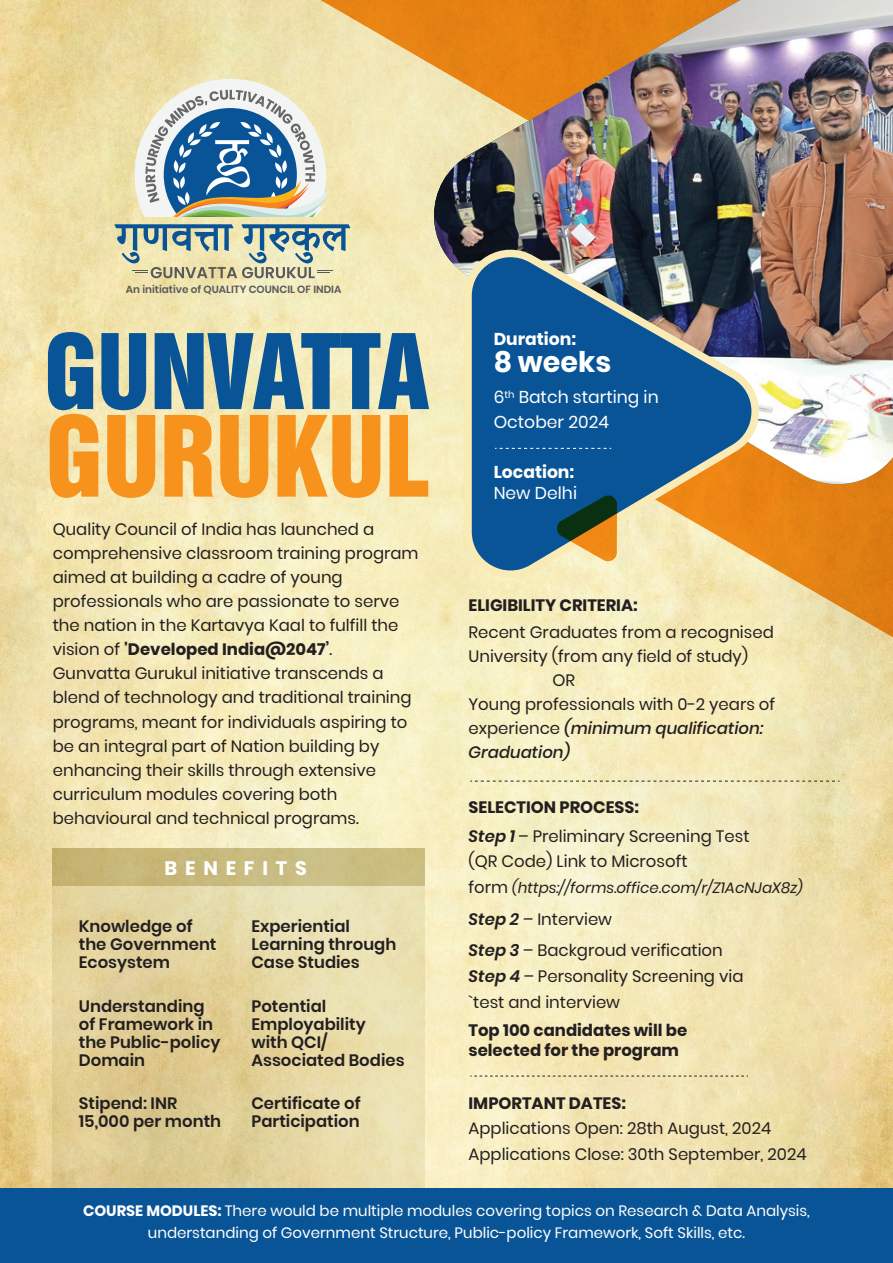
<style>
.page{position:relative;width:893px;height:1263px;background:#fff}
.page>*{position:absolute;margin:0;border:0;box-sizing:border-box;transform-origin:0 0}
.t1{font:102px "Swiss 921 BT Regular A";color:#f7931d}
.t2{font:94.95px "Swiss 921 BT Regular A";color:#095496}
.t3{font:700 28.5px "Poppins";color:#fff}
.t4{font:700 19.5px "Poppins";letter-spacing:.4em;color:#fff}
.t5{font:17.1px/24.5px "Poppins";color:#fff}
.t6{font:700 17.1px "Poppins";color:#fff}
.t7{font:16.5px/24px "Poppins";color:#231f20}
.t8{font:600 16.5px/18px "Poppins";color:#231f20}
.t9{font:700 16.5px/19.6px "Poppins";color:#231f20}
.t10{font:italic 500 16.5px "Poppins";color:#231f20}
.t11{font:15px/22.5px "Poppins";color:#fff;text-align:center}
.t12{font:italic 15px "Poppins";color:#231f20}
.t13{font:600 10.35px "Poppins";color:#5a595c}
.s1{font-weight:700}
.s2{font-weight:400;font-style:normal}
.s3{font-weight:600;font-style:italic}
.s4{font-style:normal;font-size:16.5px}
</style>
<div class="page">
<img style="left:0;top:0;width:893px;height:1188px">
<svg style="left:217px;top:0;width:205px;height:311px;fill:#f2e7b6"></svg>
<svg style="left:540px;top:502px;width:353px;height:135px"></svg>
<img style="left:422px;top:0;width:471px;height:493px">
<svg style="left:460px;top:233px;width:313px;height:352px"></svg>
<svg style="left:114px;top:224px;width:236px;height:54px"></svg>
<svg style="left:135px;top:79px;width:195px;height:137px"></svg>
<svg style="left:53px;top:885px;width:372px;height:303px"></svg>
<div style="left:53px;top:848px;width:372px;height:37px;background:linear-gradient(to right,#c6b374,#cbc186)"></div>
<svg style="left:557px;top:495px;width:60px;height:66px"></svg>
<svg style="left:495px;top:448px;width:116px;height:1px"></svg>
<svg style="left:470px;top:781px;width:369px;height:1px"></svg>
<svg style="left:470px;top:1076px;width:278px;height:1px"></svg>
<div style="left:0;top:1188px;width:893px;height:75px;background:#095496"></div>
<p class="t13" style="left:126px;top:284px;width:217px">An initiative of QUALITY COUNCIL OF INDIA</p>
<h2 class="t2" style="left:44px;top:310px;width:386px">GUNVATTA</h2>
<h1 class="t1" style="left:46px;top:390px;width:384px">GURUKUL</h1>
<p class="t7" style="left:53px;top:518px;width:367px">Quality Council of India has launched a comprehensive classroom training program aimed at building a cadre of young professionals who are passionate to serve the nation in the Kartavya Kaal to fulfill the vision of <span class="s1">'Developed India@2047’</span>.<br>Gunvatta Gurukul initiative transcends a blend of technology and traditional training programs, meant for individuals aspiring to be an integral part of Nation building by enhancing their skills through extensive curriculum modules covering both behavioural and technical programs.</p>
<p class="t4" style="left:165px;top:857px;width:144px">BENEFITS</p>
<p class="t8" style="left:79px;top:917px;width:139px">Knowledge of the Government<br>Ecosystem</p>
<p class="t8" style="left:79px;top:997px;width:143px">Understanding of Framework in the Public-policy<br>Domain</p>
<p class="t8" style="left:251px;top:917px;width:146px">Experiential<br>Learning through<br>Case Studies</p>
<p class="t8" style="left:251px;top:997px;width:155px">Potential<br>Employability with QCI/<br>Associated Bodies</p>
<p class="t8" style="left:79px;top:1095px;width:144px">Stipend: INR<br>15,000 per month</p>
<p class="t8" style="left:251px;top:1095px;width:111px">Certificate of<br>Participation</p>
<p class="t6" style="left:494px;top:329px;width:84px">Duration:</p>
<h3 class="t3" style="left:494px;top:345px;width:119px">8 weeks</h3>
<p class="t5" style="left:494px;top:385px;width:166px">6<sup>th</sup> Batch starting in<br>October 2024</p>
<p class="t6" style="left:494px;top:462px;width:82px">Location:</p>
<p class="t5" style="left:494px;top:481px;width:85px">New Delhi</p>
<p class="t9" style="left:468px;top:596px;width:171px">ELIGIBILITY CRITERIA:</p>
<p class="t7" style="left:468px;top:620px;width:307px">Recent Graduates from a recognised</p>
<p class="t7" style="left:468px;top:644px;width:281px">University (from any field of study)</p>
<p class="t7" style="left:552px;top:668px;width:24px">OR</p>
<p class="t7" style="left:468px;top:692px;width:308px">Young professionals with 0-2 years of</p>
<p class="t10" style="left:468px;top:719px;width:296px"><span class="s2">experience</span> (minimum qualification:</p>
<p class="t10" style="left:468px;top:743px;width:103px">Graduation)</p>
<p class="t7" style="left:468px;top:793px;width:282px;line-height:28.7px"><span class="s1">SELECTION PROCESS:<br></span><span class="s3">Step 1</span> – Preliminary Screening Test</p>
<p class="t7" style="left:468px;top:850px;width:220px">(QR Code) Link to Microsoft</p>
<p class="t12" style="left:468px;top:879px;width:336px"><span class="s4">form</span> (https://forms.office.com/r/Z1AcNJaX8z)</p>
<p class="t7" style="left:468px;top:903px;width:256px;line-height:31.7px"><span class="s3">Step 2</span> – Interview<br><span class="s3">Step 3</span> – Backgroud verification</p>
<p class="t7" style="left:468px;top:963px;width:277px;line-height:25.7px"><span class="s3">Step 4</span> – Personality Screening via `test and interview</p>
<p class="t9" style="left:468px;top:1020px;width:220px">Top 100 candidates will be selected for the program</p>
<p class="t9" style="left:468px;top:1093px;width:159px">IMPORTANT DATES:</p>
<p class="t7" style="left:468px;top:1115px;width:340px;line-height:25.7px">Applications Open: 28th August, 2024<br>Applications Close: 30th September, 2024</p>
<p class="t11" style="left:83px;top:1199px;width:728px"><span class="s1">COURSE MODULES:</span> There would be multiple modules covering topics on Research &amp; Data Analysis, understanding of Government Structure, Public-policy Framework, Soft Skills, etc.</p>
</div>
